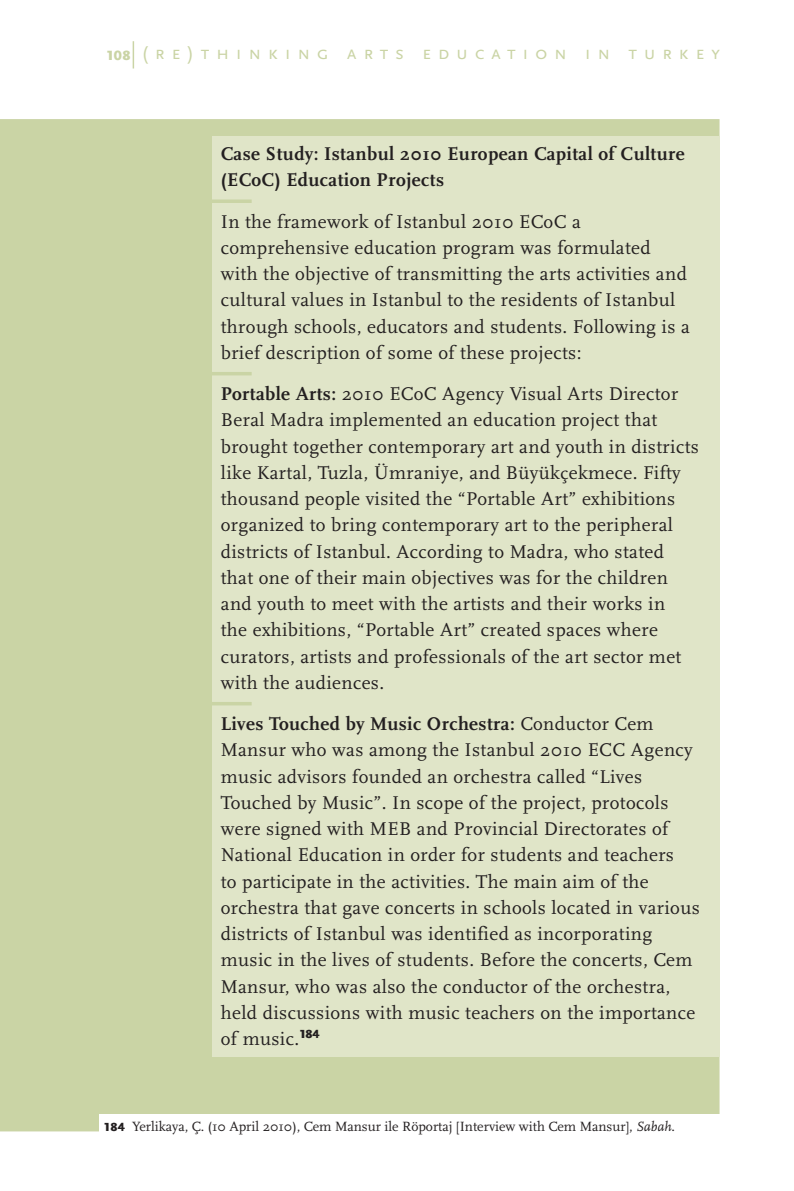
<style>
.page{position:relative;width:794px;height:1191px;background:#fff}
.page>*{position:absolute;margin:0;border:0;box-sizing:border-box;transform-origin:0 0}
.t1{font:19.25px/26.2px "Scala";letter-spacing:.02em;color:#231f20}
.t2{font:700 19.25px/26.2px "Scala";letter-spacing:.02em;color:#231f20}
.t3{font:19.25px "Scala Sans Pro";letter-spacing:.345em;color:#cad4a5}
.t4{font:14px "Scala";color:#231f20}
.s1{font-weight:900;font-size:14px}
.s2{font-weight:700}
.s3{font-family:"Scala Sans Pro";font-weight:900;font-size:12.25px}
.s4{font-style:italic}
</style>
<div class="page">
<div style="left:0;top:119px;width:719px;height:1012px;background:#cad4a5"></div>
<svg style="left:133px;top:41px;width:1px;height:27px"></svg>
<div style="left:212px;top:136px;width:507px;height:920px;background:#e0e5c8"></div>
<hr style="left:171px;top:199px;width:81px;height:4px;background:#cad4a5">
<hr style="left:171px;top:372px;width:81px;height:3px;background:#cad4a5">
<hr style="left:171px;top:702px;width:81px;height:3px;background:#cad4a5">
<hr style="left:171px;top:1058px;width:81px;height:3px;background:#cad4a5">
<div style="left:99px;top:1114px;width:620px;height:23px;background:#fff"></div>
<p class="t3" style="left:107px;top:42px;width:615px"><span class="s1">108</span> (re)thınkıng arts educatıon ın turkey</p>
<p class="t2" style="left:221px;top:141px;width:465px">Case Study: Istanbul 2010 European Capital of Culture (ECoC) Education Projects</p>
<p class="t1" style="left:221px;top:208px;width:470px">In the framework of Istanbul 2010 ECoC a comprehensive education program was formulated with the objective of transmitting the arts activities and cultural values in Istanbul to the residents of Istanbul through schools, educators and students. Following is a brief description of some of these projects:</p>
<p class="t1" style="left:221px;top:381px;width:479px"><span class="s2">Portable Arts:</span> 2010 ECoC Agency Visual Arts Director Beral Madra implemented an education project that brought together contemporary art and youth in districts like Kartal, Tuzla, Ümraniye, and Büyükçekmece. Fifty thousand people visited the “Portable Art” exhibitions organized to bring contemporary art to the peripheral districts of Istanbul. According to Madra, who stated that one of their main objectives was for the children and youth to meet with the artists and their works in<br>the exhibitions, “Portable Art” created spaces where curators, artists and professionals of the art sector met with the audiences.</p>
<p class="t1" style="left:221px;top:711px;width:480px"><span class="s2">Lives Touched by Music Orchestra:</span> Conductor Cem Mansur who was among the Istanbul 2010 ECC Agency music advisors founded an orchestra called “Lives Touched by Music”. In scope of the project, protocols were signed with MEB and Provincial Directorates of National Education in order for students and teachers<br>to participate in the activities. The main aim of the orchestra that gave concerts in schools located in various districts of Istanbul was identified as incorporating music in the lives of students. Before the concerts, Cem Mansur, who was also the conductor of the orchestra, held discussions with music teachers on the importance of music.<sup>184</sup></p>
<p class="t4" style="left:104px;top:1118px;width:572px"><span class="s3">184</span> Yerlikaya, Ç. (10 April 2010), Cem Mansur ile Röportaj [Interview with Cem Mansur], <span class="s4">Sabah</span>.</p>
</div>
